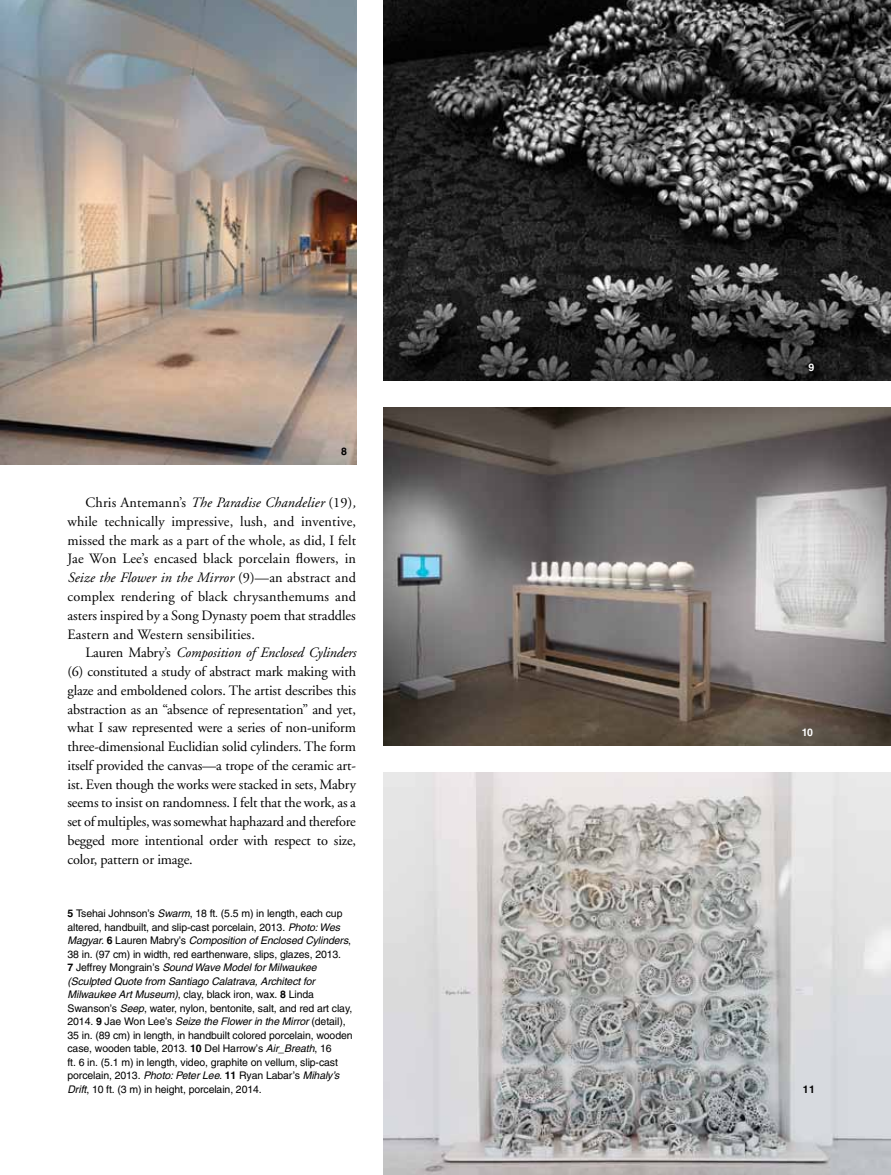
<style>
.page{position:relative;width:891px;height:1175px;background:#fff}
.page>*{position:absolute;margin:0;border:0;box-sizing:border-box;transform-origin:0 0}
.t1{font:14.25px/18.8px "Adobe Garamond";letter-spacing:-.01em;color:#000;text-align:justify}
.t2{font:10.5px/13.5px "Helvetica";letter-spacing:-.01em;color:#000}
.t3{font:700 10.5px "Helvetica";color:#000}
.t4{font:700 10.5px "Helvetica";color:#fff}
.s1{font-style:italic}
.s2{font-weight:700}
</style>
<div class="page">
<img style="left:0;top:0;width:356px;height:464px">
<img style="left:383px;top:407px;width:508px;height:338px">
<img style="left:383px;top:0;width:508px;height:380px">
<img style="left:383px;top:772px;width:508px;height:402px">
<p class="t3" style="left:341px;top:445px;width:7px">8</p>
<p class="t1" style="left:68px;top:493px;width:290px;text-indent:18px">Chris Antemann’s <span class="s1">The Paradise Chandelier</span> (19)<span class="s1">, </span>while technically impressive, lush, and inventive, missed the mark as a part of the whole, as did, I felt Jae Won Lee’s encased black porcelain flowers, in <span class="s1">Seize the Flower in the Mirror</span> (9)—an abstract and complex rendering of black chrysanthemums and asters inspired by a Song Dynasty poem that straddles Eastern and Western sensibilities.</p>
<p class="t1" style="left:68px;top:643px;width:290px;text-indent:18px">Lauren Mabry’s <span class="s1">Composition of Enclosed Cylinders </span>(6) constituted a study of abstract mark making with glaze and emboldened colors. The artist describes this abstraction as an “absence of representation” and yet, what I saw represented were a series of non-uniform three-dimensional Euclidian solid cylinders. The form itself provided the canvas—a trope of the ceramic art&shy;ist. Even though the works were stacked in sets, Mabry seems to insist on randomness. I felt that the work, as a set of multiples, was somewhat haphazard and therefore begged more intentional order with respect to size, color, pattern or image.</p>
<p class="t2" style="left:68px;top:906px;width:287px"><span class="s2">5</span> Tsehai Johnson’s <span class="s1">Swarm</span>, 18 ft. (5.5 m) in length, each cup altered, handbuilt, and slip-cast porcelain, 2013. <span class="s1">Photo: Wes Magyar.</span> <span class="s2">6</span> Lauren Mabry’s <span class="s1">Composition of Enclosed Cylinders</span>, 38 in. (97 cm) in width, red earthenware, slips, glazes, 2013.<br><span class="s2">7</span> Jeffrey Mongrain’s <span class="s1">Sound Wave Model for Milwaukee (Sculpted Quote from Santiago Calatrava, Architect for Milwaukee Art Museum)</span>, clay, black iron, wax. <span class="s2">8</span> Linda Swanson’s <span class="s1">Seep</span>, water, nylon, bentonite, salt, and red art clay, 2014. <span class="s2">9</span> Jae Won Lee’s <span class="s1">Seize the Flower in the Mirror</span> (detail), 35 in. (89 cm) in length, in handbuilt colored porcelain, wooden case, wooden table, 2013. <span class="s2">10</span> Del Harrow’s <span class="s1">Air_Breath</span>, 16<br>ft. 6 in. (5.1 m) in length, video, graphite on vellum, slip-cast porcelain, 2013. <span class="s1">Photo: Peter Lee.</span> <span class="s2">11</span> Ryan Labar’s <span class="s1">Mihaly’s Drift</span>, 10 ft. (3 m) in height, porcelain, 2014.</p>
<p class="t4" style="left:809px;top:361px;width:7px">9</p>
<p class="t4" style="left:802px;top:726px;width:13px">10</p>
<p class="t3" style="left:803px;top:1083px;width:13px">11</p>
</div>
